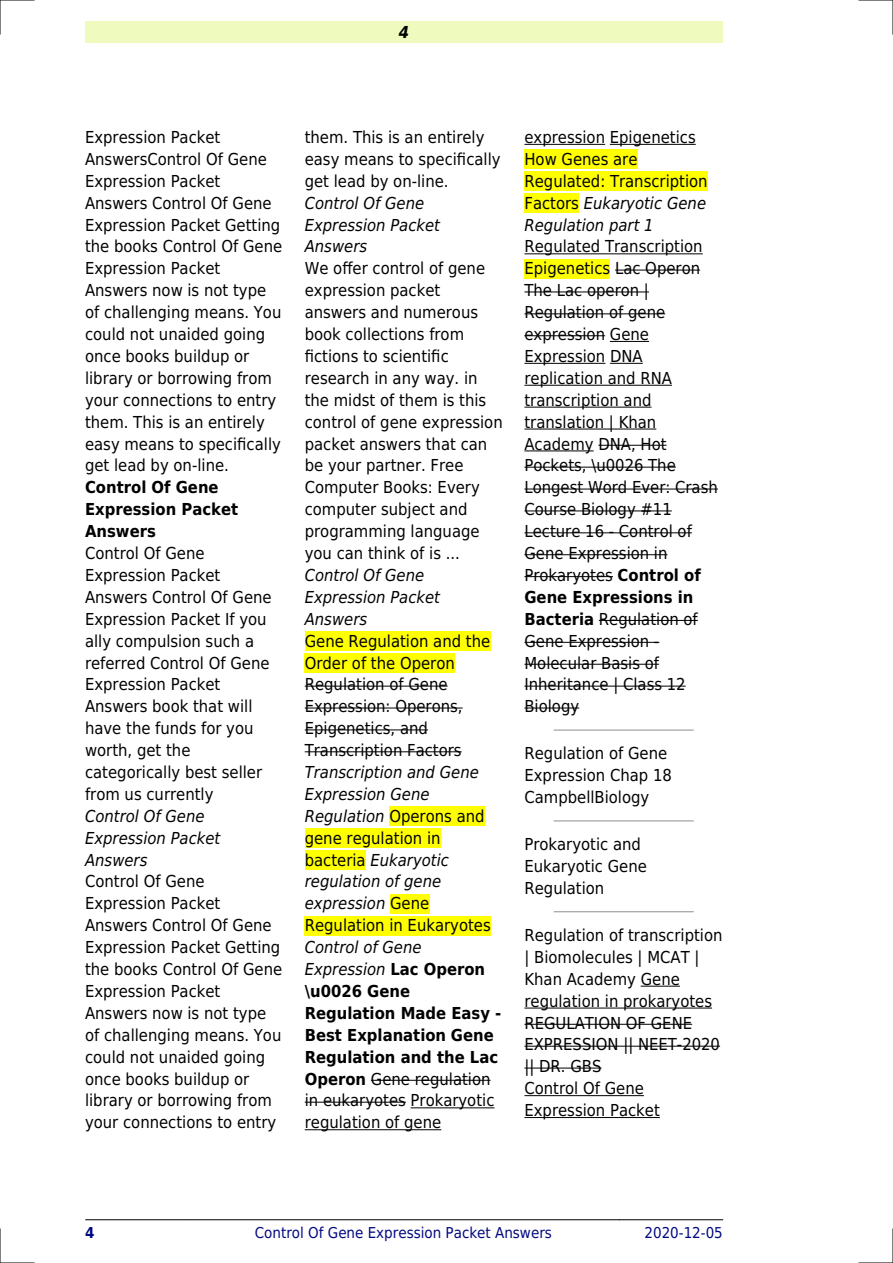
<style>
.page{position:relative;width:893px;height:1263px;background:#fff}
.page>*{position:absolute;margin:0;border:0;box-sizing:border-box;transform-origin:0 0}
.t1{font:16.5px/21.9px "DejaVu Sans Condensed";color:#000}
.t2{font:italic 16.5px/21.9px "DejaVu Sans Condensed";color:#000}
.t3{font:700 16.5px/21.9px "DejaVu Sans Condensed";color:#000}
.t4{font:italic 700 16.5px "DejaVu Sans Condensed";color:#000}
.t5{font:15px "DejaVu Sans Condensed";color:#000880}
.t6{font:700 15px "DejaVu Sans Condensed";color:#000880}
.s1{font-style:normal}
.s2{font-weight:400;font-style:italic}
.s3{font-weight:400}
.s4{font-style:italic}
.s5{font-weight:700}
</style>
<div class="page">
<div style="left:85px;top:21px;width:638px;height:22px;background:#effbbe"></div>
<hr style="left:85px;top:1219px;width:102px;height:1px;background:#000">
<hr style="left:187px;top:1219px;width:432px;height:1px;background:#000">
<hr style="left:620px;top:1219px;width:103px;height:1px;background:#000">
<div style="left:305px;top:631px;width:185px;height:19px;background:#ff0"></div>
<div style="left:305px;top:653px;width:150px;height:19px;background:#ff0"></div>
<hr style="left:305px;top:686px;width:143px;height:1px;background:#000">
<hr style="left:305px;top:708px;width:158px;height:1px;background:#000">
<hr style="left:305px;top:729px;width:123px;height:1px;background:#000">
<hr style="left:305px;top:751px;width:157px;height:1px;background:#000">
<div style="left:389px;top:806px;width:96px;height:20px;background:#ff0"></div>
<div style="left:305px;top:828px;width:136px;height:19px;background:#ff0"></div>
<div style="left:305px;top:850px;width:61px;height:19px;background:#ff0"></div>
<div style="left:390px;top:894px;width:39px;height:19px;background:#ff0"></div>
<div style="left:305px;top:916px;width:186px;height:19px;background:#ff0"></div>
<hr style="left:371px;top:1080px;width:119px;height:1px;background:#000">
<hr style="left:305px;top:1102px;width:101px;height:1px;background:#000">
<hr style="left:411px;top:1107px;width:83px;height:1px;background:#000">
<hr style="left:305px;top:1129px;width:136px;height:1px;background:#000">
<hr style="left:524px;top:144px;width:81px;height:1px;background:#000">
<hr style="left:610px;top:144px;width:86px;height:1px;background:#000">
<div style="left:524px;top:150px;width:114px;height:19px;background:#ff0"></div>
<div style="left:524px;top:171px;width:184px;height:20px;background:#ff0"></div>
<div style="left:524px;top:193px;width:55px;height:20px;background:#ff0"></div>
<hr style="left:524px;top:253px;width:179px;height:1px;background:#000">
<div style="left:524px;top:259px;width:86px;height:19px;background:#ff0"></div>
<hr style="left:615px;top:270px;width:85px;height:1px;background:#000">
<hr style="left:524px;top:292px;width:125px;height:1px;background:#000">
<hr style="left:524px;top:313px;width:141px;height:1px;background:#000">
<hr style="left:524px;top:335px;width:81px;height:1px;background:#000">
<hr style="left:610px;top:341px;width:39px;height:1px;background:#000">
<hr style="left:524px;top:363px;width:81px;height:1px;background:#000">
<hr style="left:610px;top:363px;width:33px;height:1px;background:#000">
<hr style="left:524px;top:385px;width:148px;height:1px;background:#000">
<hr style="left:524px;top:407px;width:127px;height:1px;background:#000">
<hr style="left:524px;top:429px;width:132px;height:1px;background:#000">
<hr style="left:524px;top:451px;width:70px;height:1px;background:#000">
<hr style="left:598px;top:445px;width:69px;height:1px;background:#000">
<hr style="left:524px;top:467px;width:152px;height:1px;background:#000">
<hr style="left:524px;top:489px;width:194px;height:1px;background:#000">
<hr style="left:524px;top:510px;width:148px;height:1px;background:#000">
<hr style="left:524px;top:532px;width:168px;height:1px;background:#000">
<hr style="left:524px;top:554px;width:143px;height:1px;background:#000">
<hr style="left:524px;top:576px;width:89px;height:1px;background:#000">
<hr style="left:599px;top:620px;width:99px;height:1px;background:#000">
<hr style="left:524px;top:642px;width:135px;height:1px;background:#000">
<hr style="left:524px;top:664px;width:135px;height:1px;background:#000">
<hr style="left:524px;top:686px;width:162px;height:1px;background:#000">
<hr style="left:524px;top:708px;width:55px;height:1px;background:#000">
<hr style="left:554px;top:729px;width:139px;height:2px;background:#999">
<hr style="left:554px;top:820px;width:139px;height:1px;background:#999">
<hr style="left:554px;top:911px;width:139px;height:1px;background:#999">
<hr style="left:641px;top:986px;width:39px;height:1px;background:#000">
<hr style="left:524px;top:1008px;width:188px;height:1px;background:#000">
<hr style="left:524px;top:1024px;width:168px;height:1px;background:#000">
<hr style="left:524px;top:1046px;width:196px;height:1px;background:#000">
<hr style="left:524px;top:1068px;width:77px;height:1px;background:#000">
<hr style="left:524px;top:1095px;width:120px;height:1px;background:#000">
<hr style="left:524px;top:1117px;width:136px;height:1px;background:#000">
<hr style="left:0;top:0;width:34px;height:1px;background:#000">
<hr style="left:859px;top:0;width:34px;height:1px;background:#000">
<hr style="left:0;top:1262px;width:34px;height:1px;background:#000">
<hr style="left:859px;top:1262px;width:34px;height:1px;background:#000">
<hr style="left:0;top:0;width:1px;height:34px;background:#000">
<hr style="left:0;top:1229px;width:1px;height:34px;background:#000">
<hr style="left:892px;top:0;width:1px;height:34px;background:#000">
<hr style="left:892px;top:1229px;width:1px;height:34px;background:#000">
<p class="t4" style="left:399px;top:23px;width:12px">4</p>
<p class="t1" style="left:85px;top:126px;width:199px">Expression Packet<br>AnswersControl Of Gene<br>Expression Packet<br>Answers Control Of Gene<br>Expression Packet Getting the books Control Of Gene<br>Expression Packet<br>Answers now is not type of challenging means. You could not unaided going once books buildup or library or borrowing from your connections to entry them. This is an entirely easy means to specifically get lead by on-line.</p>
<p class="t3" style="left:85px;top:477px;width:155px">Control Of Gene<br>Expression Packet<br>Answers</p>
<p class="t1" style="left:85px;top:542px;width:188px">Control Of Gene<br>Expression Packet<br>Answers Control Of Gene<br>Expression Packet If you ally compulsion such a referred Control Of Gene<br>Expression Packet<br>Answers book that will have the funds for you worth, get the categorically best seller from us currently</p>
<p class="t2" style="left:85px;top:805px;width:137px">Control Of Gene<br>Expression Packet<br>Answers</p>
<p class="t1" style="left:85px;top:871px;width:199px">Control Of Gene<br>Expression Packet<br>Answers Control Of Gene<br>Expression Packet Getting the books Control Of Gene<br>Expression Packet<br>Answers now is not type of challenging means. You could not unaided going once books buildup or library or borrowing from your connections to entry</p>
<p class="t1" style="left:305px;top:126px;width:197px">them. This is an entirely easy means to specifically get lead by on-line.</p>
<p class="t2" style="left:305px;top:192px;width:137px">Control Of Gene<br>Expression Packet<br>Answers</p>
<p class="t1" style="left:305px;top:258px;width:199px">We offer control of gene expression packet answers and numerous book collections from fictions to scientific research in any way. in the midst of them is this control of gene expression packet answers that can be your partner. Free<br>Computer Books: Every computer subject and programming language you can think of is ...</p>
<p class="t2" style="left:305px;top:564px;width:137px">Control Of Gene<br>Expression Packet<br>Answers</p>
<p class="t1" style="left:305px;top:630px;width:187px">Gene Regulation and the<br>Order of the Operon<br>Regulation of Gene<br>Expression: Operons,<br>Epigenetics, and<br>Transcription Factors</p>
<p class="t2" style="left:305px;top:761px;width:188px">Transcription and Gene<br>Expression Gene<br>Regulation <span class="s1">Operons and gene regulation in bacteria</span> Eukaryotic regulation of gene expression <span class="s1">Gene<br>Regulation in Eukaryotes</span></p>
<p class="t3" style="left:305px;top:936px;width:198px"><span class="s2">Control of Gene<br>Expression</span> Lac Operon \u0026 Gene<br>Regulation Made Easy -<br>Best Explanation Gene<br>Regulation and the Lac<br>Operon <span class="s3">Gene regulation in eukaryotes Prokaryotic regulation of gene</span></p>
<p class="t1" style="left:524px;top:126px;width:185px">expression Epigenetics<br>How Genes are<br>Regulated: Transcription<br>Factors <span class="s4">Eukaryotic Gene<br>Regulation part 1</span></p>
<p class="t1" style="left:524px;top:236px;width:195px">Regulated Transcription<br>Epigenetics Lac Operon<br>The Lac operon |<br>Regulation of gene expression Gene<br>Expression DNA replication and RNA transcription and translation | Khan<br>Academy DNA, Hot<br>Pockets, \u0026 The<br>Longest Word Ever: Crash<br>Course Biology #11<br>Lecture 16 - Control of<br>Gene Expression in<br>Prokaryotes <span class="s5">Control of<br>Gene Expressions in<br>Bacteria</span> Regulation of<br>Gene Expression -<br>Molecular Basis of<br>Inheritance | Class 12<br>Biology</p>
<p class="t1" style="left:524px;top:743px;width:149px">Regulation of Gene<br>Expression Chap 18<br>CampbellBiology</p>
<p class="t1" style="left:524px;top:833px;width:124px">Prokaryotic and<br>Eukaryotic Gene<br>Regulation</p>
<p class="t1" style="left:524px;top:924px;width:200px">Regulation of transcription | Biomolecules | MCAT |<br>Khan Academy Gene regulation in prokaryotes<br>REGULATION OF GENE<br>EXPRESSION || NEET-2020 || DR. GBS<br>Control Of Gene<br>Expression Packet</p>
<p class="t6" style="left:85px;top:1224px;width:11px">4</p>
<p class="t5" style="left:255px;top:1224px;width:299px">Control Of Gene Expression Packet Answers</p>
<p class="t5" style="left:644px;top:1224px;width:80px">2020-12-05</p>
</div>
